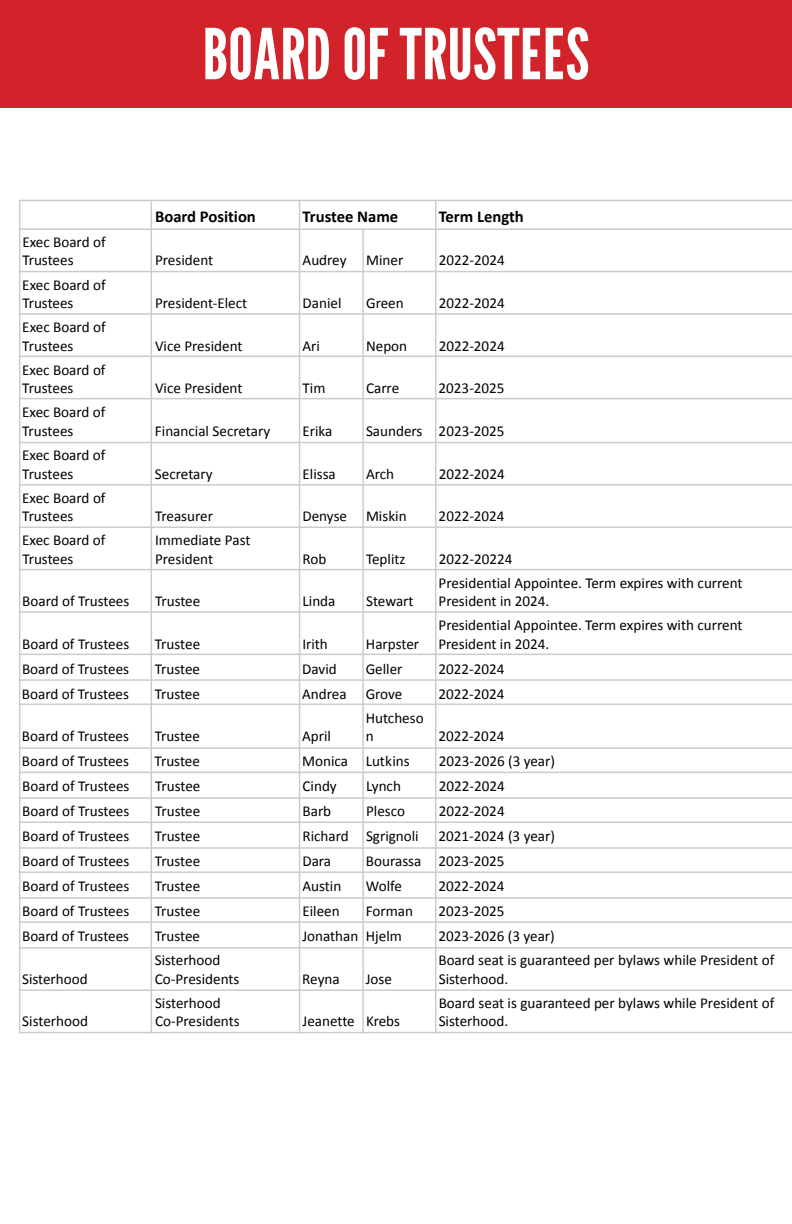
<style>
.page{position:relative;width:792px;height:1224px;background:#fff}
.page>*{position:absolute;margin:0;border:0;box-sizing:border-box;transform-origin:0 0}
.t1{font:70px "League Gothic";color:#fff}
.t2{font:700 16.6px "Calibri";color:#000}
.t3{font:15.2px/18.4px "Calibri";color:#000}
</style>
<div class="page">
<div style="left:0;top:0;width:792px;height:108px;background:#d2232a"></div>
<hr style="left:19px;top:201px;width:1px;height:832px;background:#ccc">
<hr style="left:151px;top:201px;width:1px;height:832px;background:#ccc">
<hr style="left:299px;top:201px;width:1px;height:832px;background:#ccc">
<hr style="left:362px;top:228px;width:2px;height:805px;background:#ccc">
<hr style="left:435px;top:201px;width:2px;height:832px;background:#ccc">
<hr style="left:19px;top:200px;width:773px;height:1px;background:#ccc">
<hr style="left:19px;top:228px;width:773px;height:2px;background:#ccc">
<hr style="left:19px;top:271px;width:773px;height:1px;background:#ccc">
<hr style="left:19px;top:313px;width:773px;height:2px;background:#ccc">
<hr style="left:19px;top:356px;width:773px;height:1px;background:#ccc">
<hr style="left:19px;top:398px;width:773px;height:1px;background:#ccc">
<hr style="left:19px;top:442px;width:773px;height:1px;background:#ccc">
<hr style="left:19px;top:484px;width:773px;height:2px;background:#ccc">
<hr style="left:19px;top:526px;width:773px;height:2px;background:#ccc">
<hr style="left:19px;top:569px;width:773px;height:1px;background:#ccc">
<hr style="left:19px;top:611px;width:773px;height:2px;background:#ccc">
<hr style="left:19px;top:654px;width:773px;height:1px;background:#ccc">
<hr style="left:19px;top:679px;width:773px;height:2px;background:#ccc">
<hr style="left:19px;top:704px;width:773px;height:1px;background:#ccc">
<hr style="left:19px;top:747px;width:773px;height:2px;background:#ccc">
<hr style="left:19px;top:772px;width:773px;height:1px;background:#ccc">
<hr style="left:19px;top:797px;width:773px;height:2px;background:#ccc">
<hr style="left:19px;top:822px;width:773px;height:1px;background:#ccc">
<hr style="left:19px;top:847px;width:773px;height:2px;background:#ccc">
<hr style="left:19px;top:871px;width:773px;height:2px;background:#ccc">
<hr style="left:19px;top:897px;width:773px;height:2px;background:#ccc">
<hr style="left:19px;top:921px;width:773px;height:2px;background:#ccc">
<hr style="left:19px;top:947px;width:773px;height:2px;background:#ccc">
<hr style="left:19px;top:989px;width:773px;height:2px;background:#ccc">
<hr style="left:19px;top:1032px;width:773px;height:1px;background:#ccc">
<h1 class="t1" style="left:203px;top:6px;width:388px">BOARD OF TRUSTEES</h1>
<p class="t3" style="left:22px;top:233px;width:85px">Exec Board of<br>Trustees</p>
<p class="t3" style="left:22px;top:275px;width:85px">Exec Board of<br>Trustees</p>
<p class="t3" style="left:22px;top:318px;width:85px">Exec Board of<br>Trustees</p>
<p class="t3" style="left:22px;top:361px;width:85px">Exec Board of<br>Trustees</p>
<p class="t3" style="left:22px;top:403px;width:85px">Exec Board of<br>Trustees</p>
<p class="t3" style="left:22px;top:446px;width:85px">Exec Board of<br>Trustees</p>
<p class="t3" style="left:22px;top:489px;width:85px">Exec Board of<br>Trustees</p>
<p class="t2" style="left:155px;top:208px;width:102px">Board Position</p>
<p class="t2" style="left:303px;top:208px;width:97px">Trustee Name</p>
<p class="t2" style="left:439px;top:208px;width:87px">Term Length</p>
<p class="t3" style="left:155px;top:251px;width:60px">President</p>
<p class="t3" style="left:303px;top:251px;width:45px">Audrey</p>
<p class="t3" style="left:366px;top:251px;width:39px">Miner</p>
<p class="t3" style="left:439px;top:251px;width:67px">2022-2024</p>
<p class="t3" style="left:155px;top:294px;width:94px">President-Elect</p>
<p class="t3" style="left:303px;top:294px;width:40px">Daniel</p>
<p class="t3" style="left:366px;top:294px;width:39px">Green</p>
<p class="t3" style="left:439px;top:294px;width:67px">2022-2024</p>
<p class="t3" style="left:155px;top:337px;width:89px">Vice President</p>
<p class="t3" style="left:303px;top:337px;width:19px">Ari</p>
<p class="t3" style="left:366px;top:337px;width:43px">Nepon</p>
<p class="t3" style="left:439px;top:337px;width:67px">2022-2024</p>
<p class="t3" style="left:155px;top:379px;width:89px">Vice President</p>
<p class="t3" style="left:303px;top:379px;width:24px">Tim</p>
<p class="t3" style="left:366px;top:379px;width:35px">Carre</p>
<p class="t3" style="left:439px;top:379px;width:67px">2023-2025</p>
<p class="t3" style="left:155px;top:422px;width:117px">Financial Secretary</p>
<p class="t3" style="left:302px;top:422px;width:32px">Erika</p>
<p class="t3" style="left:366px;top:422px;width:140px">Saunders 2023-2025</p>
<p class="t3" style="left:155px;top:464px;width:59px">Secretary</p>
<p class="t3" style="left:303px;top:464px;width:35px">Elissa</p>
<p class="t3" style="left:366px;top:464px;width:30px">Arch</p>
<p class="t3" style="left:439px;top:464px;width:67px">2022-2024</p>
<p class="t3" style="left:155px;top:507px;width:59px">Treasurer</p>
<p class="t3" style="left:303px;top:507px;width:106px">Denyse Miskin</p>
<p class="t3" style="left:439px;top:507px;width:67px">2022-2024</p>
<p class="t3" style="left:22px;top:531px;width:85px">Exec Board of<br>Trustees</p>
<p class="t3" style="left:155px;top:531px;width:97px">Immediate Past<br>President</p>
<p class="t3" style="left:303px;top:550px;width:25px">Rob</p>
<p class="t3" style="left:366px;top:550px;width:41px">Teplitz</p>
<p class="t3" style="left:439px;top:550px;width:75px">2022-20224</p>
<p class="t3" style="left:22px;top:592px;width:109px">Board of Trustees</p>
<p class="t3" style="left:155px;top:592px;width:47px">Trustee</p>
<p class="t3" style="left:303px;top:592px;width:34px">Linda</p>
<p class="t3" style="left:366px;top:592px;width:49px">Stewart</p>
<p class="t3" style="left:22px;top:635px;width:109px">Board of Trustees</p>
<p class="t3" style="left:155px;top:635px;width:47px">Trustee</p>
<p class="t3" style="left:302px;top:635px;width:27px">Irith</p>
<p class="t3" style="left:366px;top:635px;width:55px">Harpster</p>
<p class="t3" style="left:439px;top:574px;width:306px">Presidential Appointee. Term expires with current<br>President in 2024.</p>
<p class="t3" style="left:438px;top:616px;width:306px">Presidential Appointee. Term expires with current<br>President in 2024.</p>
<p class="t3" style="left:22px;top:660px;width:109px">Board of Trustees</p>
<p class="t3" style="left:155px;top:660px;width:47px">Trustee</p>
<p class="t3" style="left:302px;top:660px;width:36px">David</p>
<p class="t3" style="left:366px;top:660px;width:38px">Geller</p>
<p class="t3" style="left:438px;top:660px;width:67px">2022-2024</p>
<p class="t3" style="left:22px;top:685px;width:109px">Board of Trustees</p>
<p class="t3" style="left:155px;top:685px;width:47px">Trustee</p>
<p class="t3" style="left:302px;top:685px;width:46px">Andrea</p>
<p class="t3" style="left:366px;top:685px;width:38px">Grove</p>
<p class="t3" style="left:438px;top:685px;width:67px">2022-2024</p>
<p class="t3" style="left:22px;top:727px;width:109px">Board of Trustees</p>
<p class="t3" style="left:155px;top:727px;width:47px">Trustee</p>
<p class="t3" style="left:302px;top:727px;width:30px">April</p>
<p class="t3" style="left:366px;top:709px;width:60px">Hutcheso n</p>
<p class="t3" style="left:438px;top:727px;width:67px">2022-2024</p>
<p class="t3" style="left:22px;top:752px;width:109px">Board of Trustees</p>
<p class="t3" style="left:155px;top:752px;width:47px">Trustee</p>
<p class="t3" style="left:302px;top:752px;width:109px">Monica Lutkins</p>
<p class="t3" style="left:439px;top:752px;width:118px">2023-2026 (3 year)</p>
<p class="t3" style="left:22px;top:777px;width:109px">Board of Trustees</p>
<p class="t3" style="left:155px;top:777px;width:47px">Trustee</p>
<p class="t3" style="left:303px;top:777px;width:36px">Cindy</p>
<p class="t3" style="left:366px;top:777px;width:36px">Lynch</p>
<p class="t3" style="left:439px;top:777px;width:67px">2022-2024</p>
<p class="t3" style="left:22px;top:802px;width:109px">Board of Trustees</p>
<p class="t3" style="left:155px;top:802px;width:47px">Trustee</p>
<p class="t3" style="left:303px;top:802px;width:30px">Barb</p>
<p class="t3" style="left:366px;top:802px;width:40px">Plesco</p>
<p class="t3" style="left:439px;top:802px;width:67px">2022-2024</p>
<p class="t3" style="left:22px;top:827px;width:109px">Board of Trustees</p>
<p class="t3" style="left:155px;top:827px;width:47px">Trustee</p>
<p class="t3" style="left:302px;top:827px;width:118px">Richard Sgrignoli</p>
<p class="t3" style="left:439px;top:827px;width:118px">2021-2024 (3 year)</p>
<p class="t3" style="left:22px;top:852px;width:109px">Board of Trustees</p>
<p class="t3" style="left:155px;top:852px;width:47px">Trustee</p>
<p class="t3" style="left:302px;top:852px;width:30px">Dara</p>
<p class="t3" style="left:366px;top:852px;width:140px">Bourassa 2023-2025</p>
<p class="t3" style="left:22px;top:877px;width:109px">Board of Trustees</p>
<p class="t3" style="left:155px;top:877px;width:47px">Trustee</p>
<p class="t3" style="left:302px;top:877px;width:40px">Austin</p>
<p class="t3" style="left:366px;top:877px;width:38px">Wolfe</p>
<p class="t3" style="left:439px;top:877px;width:67px">2022-2024</p>
<p class="t3" style="left:22px;top:902px;width:109px">Board of Trustees</p>
<p class="t3" style="left:155px;top:902px;width:47px">Trustee</p>
<p class="t3" style="left:302px;top:902px;width:39px">Eileen</p>
<p class="t3" style="left:366px;top:902px;width:49px">Forman</p>
<p class="t3" style="left:439px;top:902px;width:67px">2023-2025</p>
<p class="t3" style="left:22px;top:927px;width:109px">Board of Trustees</p>
<p class="t3" style="left:155px;top:927px;width:47px">Trustee</p>
<p class="t3" style="left:302px;top:927px;width:101px">Jonathan Hjelm</p>
<p class="t3" style="left:439px;top:927px;width:118px">2023-2026 (3 year)</p>
<p class="t3" style="left:22px;top:970px;width:67px">Sisterhood</p>
<p class="t3" style="left:438px;top:951px;width:337px">Board seat is guaranteed per bylaws while President of<br>Sisterhood.</p>
<p class="t3" style="left:155px;top:951px;width:86px">Sisterhood<br>Co-Presidents</p>
<p class="t3" style="left:302px;top:970px;width:39px">Reyna</p>
<p class="t3" style="left:366px;top:970px;width:28px">Jose</p>
<p class="t3" style="left:22px;top:1012px;width:67px">Sisterhood</p>
<p class="t3" style="left:155px;top:994px;width:86px">Sisterhood<br>Co-Presidents</p>
<p class="t3" style="left:303px;top:1012px;width:99px">Jeanette Krebs</p>
<p class="t3" style="left:439px;top:994px;width:337px">Board seat is guaranteed per bylaws while President of<br>Sisterhood.</p>
</div>
